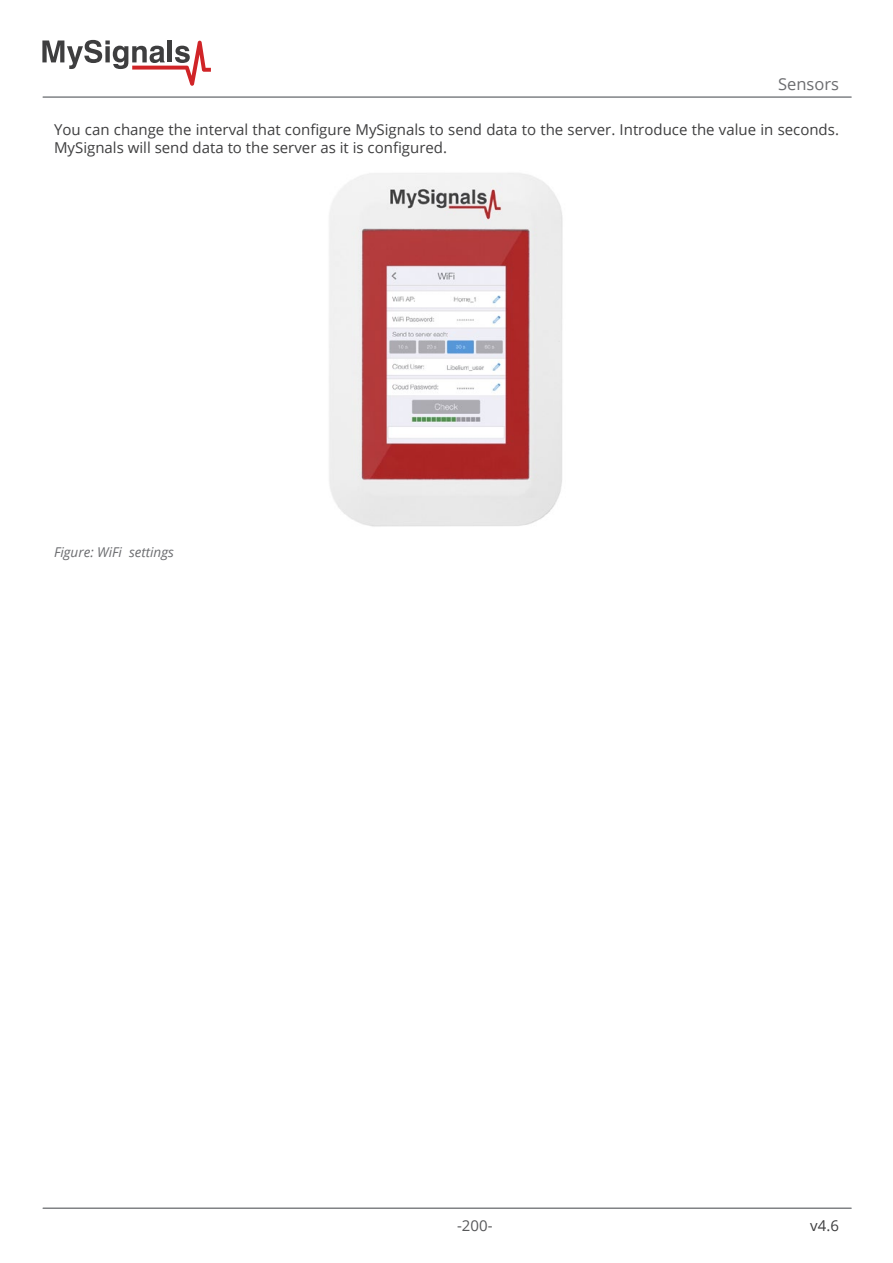
<style>
.page{position:relative;width:893px;height:1263px;background:#fff}
.page>*{position:absolute;margin:0;border:0;box-sizing:border-box;transform-origin:0 0}
.t1{font:16.5px "Open Sans";color:#6c6d70}
.t2{font:15px/18px "Open Sans";color:#3e3e3f}
.t3{font:15px "Open Sans";color:#57585a}
.Ilustración{font:italic 13.5px "Open Sans";color:#6c6d70}
</style>
<div class="page">
<hr style="left:43px;top:96px;width:808px;height:2px;background:#808285">
<hr style="left:43px;top:1207px;width:808px;height:2px;background:#808285">
<svg style="left:42px;top:40px;width:169px;height:46px"></svg>
<img style="left:329px;top:173px;width:234px;height:354px">
<p class="t1" style="left:778px;top:72px;width:62px">Sensors</p>
<p class="t2" style="left:54px;top:120px;width:786px">You can change the interval that configure MySignals to send data to the server. Introduce the value in seconds.<br>MySignals will send data to the server as it is configured.</p>
<p class="Ilustración" style="left:54px;top:543px;width:121px">Figure: WiFi settings</p>
<p class="t3" style="left:457px;top:1215px;width:37px">-200-</p>
<p class="t2" style="left:810px;top:1216px;width:30px">v4.6</p>
</div>
